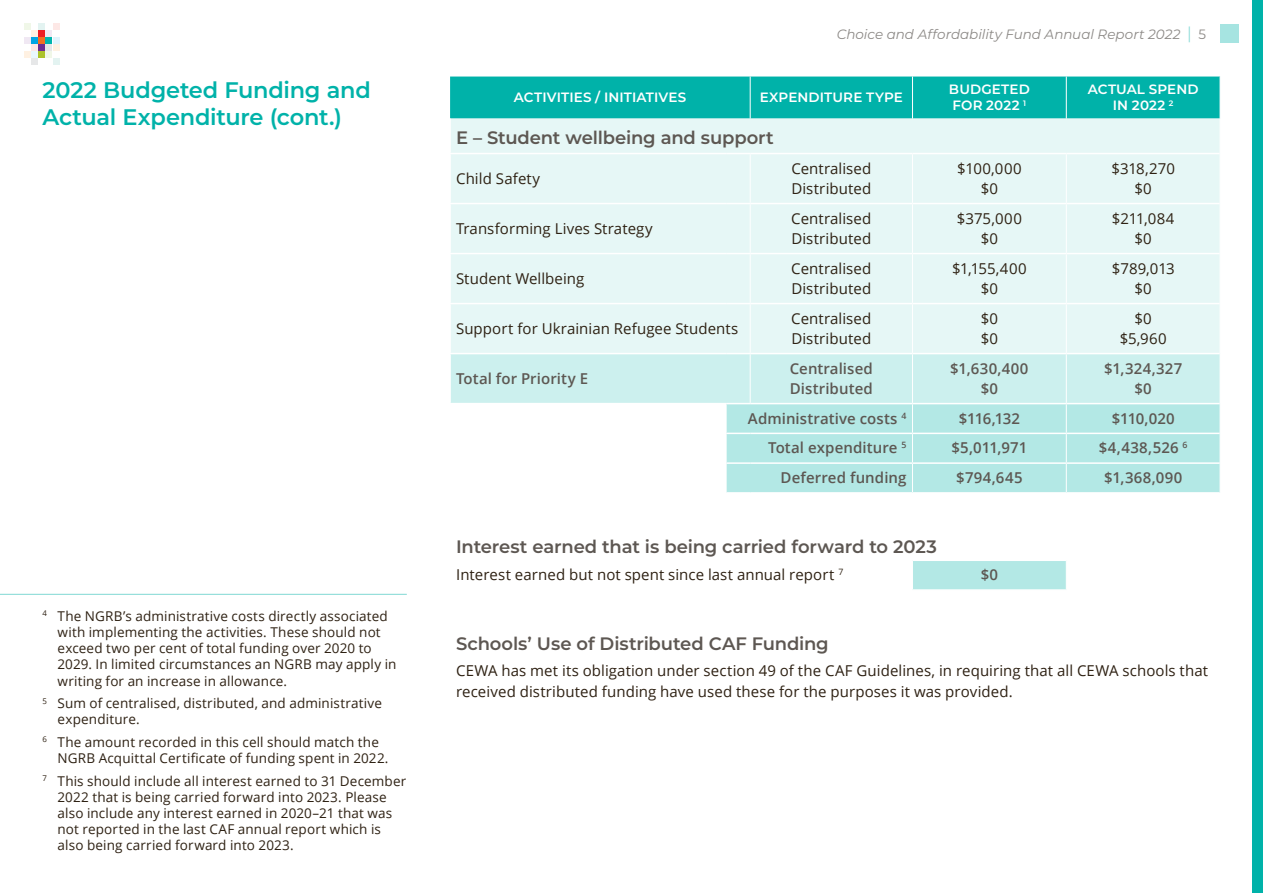
<style>
.page{position:relative;width:1263px;height:893px;background:#fff}
.page>*{position:absolute;margin:0;border:0;box-sizing:border-box;transform-origin:0 0}
.t1{font:600 22.5px/27px "Montserrat";letter-spacing:-.01em;color:#00b2a9}
.t2{font:600 18px "Montserrat";letter-spacing:-.01em;color:#5d5752}
.t3{font:15px/20.2px "Open Sans";letter-spacing:.005em;color:#2e2113;text-align:center}
.t4{font:600 15px/20.2px "Open Sans";letter-spacing:.01em;color:#5d5752;text-align:center}
.t5{font:13.5px/16.2px "Open Sans";letter-spacing:.01em;color:#2e2113}
.t6{font:600 13.5px/16.2px "Montserrat";letter-spacing:.01em;color:#fff}
.t7{font:italic 13.5px "Montserrat";color:#8c8986}
.s1{font-style:normal;font-size:16.8px;color:#80d8d4}
.s2{font-style:normal}
</style>
<div class="page">
<div style="left:1220px;top:24px;width:19px;height:19px;background:#a6e4e1"></div>
<div style="left:38px;top:44px;width:7px;height:7px;background:#6f2c91"></div>
<div style="left:38px;top:52px;width:7px;height:6px;background:#adc32b"></div>
<div style="left:38px;top:37px;width:7px;height:7px;background:#f36f21"></div>
<div style="left:38px;top:30px;width:7px;height:6px;background:#ed1d24"></div>
<div style="left:31px;top:37px;width:7px;height:7px;background:#00a5e4"></div>
<div style="left:46px;top:37px;width:6px;height:7px;background:#00b5ad"></div>
<div style="left:31px;top:44px;width:7px;height:7px;background:#fde8e6"></div>
<div style="left:46px;top:44px;width:6px;height:7px;background:#e6e7e8"></div>
<div style="left:31px;top:59px;width:7px;height:6px;background:#e6e7e8"></div>
<div style="left:38px;top:23px;width:7px;height:6px;background:#e3f3f1"></div>
<div style="left:31px;top:30px;width:7px;height:6px;background:#fff1e2"></div>
<div style="left:24px;top:37px;width:6px;height:7px;background:#f0e8f3"></div>
<svg style="left:24px;top:52px;width:6px;height:6px"></svg>
<div style="left:31px;top:52px;width:7px;height:6px;background:#e9f7fe"></div>
<svg style="left:24px;top:23px;width:6px;height:6px"></svg>
<div style="left:53px;top:44px;width:6px;height:7px;background:#fff1e2"></div>
<div style="left:53px;top:37px;width:6px;height:7px;background:#e1f4fd"></div>
<svg style="left:46px;top:52px;width:13px;height:13px"></svg>
<svg style="left:46px;top:23px;width:13px;height:13px"></svg>
<div style="left:450px;top:77px;width:770px;height:42px;background:#00b2a9"></div>
<div style="left:451px;top:119px;width:769px;height:234px;background:#e6f7f6"></div>
<div style="left:913px;top:561px;width:153px;height:28px;background:#b3e8e5"></div>
<hr style="left:449px;top:153px;width:277px;height:1px;background:#fff">
<svg style="left:726px;top:153px;width:24px;height:1px"></svg>
<hr style="left:750px;top:153px;width:162px;height:1px;background:#fff">
<hr style="left:912px;top:153px;width:154px;height:1px;background:#fff">
<hr style="left:1066px;top:153px;width:154px;height:1px;background:#fff">
<hr style="left:449px;top:203px;width:277px;height:1px;background:#fff">
<svg style="left:726px;top:203px;width:24px;height:1px"></svg>
<hr style="left:750px;top:203px;width:162px;height:1px;background:#fff">
<hr style="left:912px;top:203px;width:154px;height:1px;background:#fff">
<hr style="left:1066px;top:203px;width:154px;height:1px;background:#fff">
<hr style="left:449px;top:253px;width:277px;height:1px;background:#fff">
<svg style="left:726px;top:253px;width:24px;height:1px"></svg>
<hr style="left:750px;top:253px;width:162px;height:1px;background:#fff">
<hr style="left:912px;top:253px;width:154px;height:1px;background:#fff">
<hr style="left:1066px;top:253px;width:154px;height:1px;background:#fff">
<hr style="left:449px;top:303px;width:277px;height:1px;background:#fff">
<svg style="left:726px;top:303px;width:24px;height:1px"></svg>
<hr style="left:750px;top:303px;width:162px;height:1px;background:#fff">
<hr style="left:912px;top:303px;width:154px;height:1px;background:#fff">
<hr style="left:1066px;top:303px;width:154px;height:1px;background:#fff">
<hr style="left:750px;top:154px;width:1px;height:49px;background:#fff">
<hr style="left:912px;top:154px;width:1px;height:49px;background:#fff">
<hr style="left:1066px;top:154px;width:1px;height:49px;background:#fff">
<hr style="left:750px;top:204px;width:1px;height:49px;background:#fff">
<hr style="left:912px;top:204px;width:1px;height:49px;background:#fff">
<hr style="left:1066px;top:204px;width:1px;height:49px;background:#fff">
<hr style="left:750px;top:254px;width:1px;height:49px;background:#fff">
<hr style="left:912px;top:254px;width:1px;height:49px;background:#fff">
<hr style="left:1066px;top:254px;width:1px;height:49px;background:#fff">
<hr style="left:750px;top:304px;width:1px;height:49px;background:#fff">
<hr style="left:912px;top:304px;width:1px;height:49px;background:#fff">
<hr style="left:1066px;top:304px;width:1px;height:49px;background:#fff">
<svg style="left:450px;top:354px;width:770px;height:138px"></svg>
<hr style="left:750px;top:77px;width:1px;height:42px;background:#fff">
<hr style="left:912px;top:77px;width:1px;height:42px;background:#fff">
<hr style="left:1066px;top:77px;width:1px;height:42px;background:#fff">
<hr style="left:0;top:594px;width:407px;height:1px;background:#80d8d4">
<div style="left:1252px;top:0;width:11px;height:893px;background:#00b2a9"></div>
<h1 class="t1" style="left:43px;top:76px;width:330px">2022 Budgeted Funding and<br>Actual Expenditure (cont.)</h1>
<p class="t5" style="left:58px;top:607px;width:340px;text-indent:-15px"><sup>4</sup> The NGRB’s administrative costs directly associated with implementing the activities. These should not exceed two per cent of total funding over 2020 to 2029. In limited circumstances an NGRB may apply in writing for an increase in allowance.</p>
<p class="t5" style="left:58px;top:695px;width:326px;text-indent:-15px"><sup>5</sup> Sum of centralised, distributed, and administrative expenditure.</p>
<p class="t5" style="left:58px;top:733px;width:332px;text-indent:-15px"><sup>6</sup> The amount recorded in this cell should match the<br>NGRB Acquittal Certificate of funding spent in 2022.</p>
<p class="t5" style="left:58px;top:772px;width:350px;text-indent:-15px"><sup>7</sup> This should include all interest earned to 31 December 2022 that is being carried forward into 2023. Please also include any interest earned in 2020–21 that was not reported in the last CAF annual report which is also being carried forward into 2023.</p>
<p class="t7" style="left:837px;top:25px;width:371px">Choice and Affordability Fund Annual Report 2022 <span class="s1">|</span> <span class="s2">5</span></p>
<p class="t6" style="left:514px;top:88px;width:174px">ACTIVITIES / INITIATIVES</p>
<p class="t6" style="left:760px;top:88px;width:145px">EXPENDITURE TYPE</p>
<p class="t6" style="left:949px;top:80px;width:82px">BUDGETED<br>FOR 2022 <sup>1</sup></p>
<p class="t6" style="left:1088px;top:80px;width:112px;text-align:center">ACTUAL SPEND<br>IN 2022 <sup>2</sup></p>
<h2 class="t2" style="left:456px;top:125px;width:319px">E – Student wellbeing and support</h2>
<p class="t3" style="left:456px;top:168px;width:86px">Child Safety</p>
<p class="t3" style="left:791px;top:158px;width:82px;text-align:left">Centralised<br>Distributed</p>
<p class="t3" style="left:957px;top:158px;width:66px">$100,000 $0</p>
<p class="t3" style="left:1111px;top:158px;width:65px">$318,270 $0</p>
<p class="t3" style="left:456px;top:218px;width:198px">Transforming Lives Strategy</p>
<p class="t3" style="left:791px;top:208px;width:82px;text-align:left">Centralised<br>Distributed</p>
<p class="t3" style="left:957px;top:208px;width:67px">$375,000 $0</p>
<p class="t3" style="left:1112px;top:208px;width:64px">$211,084 $0</p>
<p class="t3" style="left:456px;top:268px;width:130px">Student Wellbeing</p>
<p class="t3" style="left:791px;top:258px;width:82px;text-align:left">Centralised<br>Distributed</p>
<p class="t3" style="left:952px;top:258px;width:76px">$1,155,400 $0</p>
<p class="t3" style="left:1112px;top:258px;width:64px">$789,013 $0</p>
<p class="t3" style="left:456px;top:318px;width:284px">Support for Ukrainian Refugee Students</p>
<p class="t3" style="left:791px;top:308px;width:82px;text-align:left">Centralised<br>Distributed</p>
<p class="t3" style="left:981px;top:308px;width:19px;text-align:left">$0 $0</p>
<p class="t3" style="left:1120px;top:308px;width:48px">$0 $5,960</p>
<p class="t4" style="left:456px;top:368px;width:134px">Total for Priority E</p>
<p class="t4" style="left:790px;top:358px;width:85px;text-align:left">Centralised<br>Distributed</p>
<p class="t4" style="left:950px;top:358px;width:80px">$1,630,400 $0</p>
<p class="t4" style="left:1104px;top:358px;width:80px">$1,324,327 $0</p>
<p class="t4" style="left:748px;top:408px;width:160px">Administrative costs <sup>4</sup></p>
<p class="t4" style="left:959px;top:408px;width:63px">$116,132</p>
<p class="t4" style="left:1112px;top:408px;width:64px">$110,020</p>
<p class="t4" style="left:768px;top:437px;width:140px">Total expenditure <sup>5</sup></p>
<p class="t4" style="left:951px;top:437px;width:77px">$5,011,971</p>
<p class="t4" style="left:1099px;top:437px;width:90px">$4,438,526 <sup>6</sup></p>
<p class="t4" style="left:780px;top:467px;width:127px">Deferred funding</p>
<p class="t4" style="left:956px;top:467px;width:68px">$794,645</p>
<p class="t4" style="left:1104px;top:467px;width:80px">$1,368,090</p>
<h2 class="t2" style="left:456px;top:534px;width:482px">Interest earned that is being carried forward to 2023</h2>
<p class="t3" style="left:456px;top:564px;width:389px">Interest earned but not spent since last annual report <sup>7</sup></p>
<p class="t4" style="left:981px;top:564px;width:19px">$0</p>
<h2 class="t2" style="left:456px;top:631px;width:374px">Schools’ Use of Distributed CAF Funding</h2>
<p class="t3" style="left:456px;top:660px;width:753px;text-align:left">CEWA has met its obligation under section 49 of the CAF Guidelines, in requiring that all CEWA schools that received distributed funding have used these for the purposes it was provided.</p>
</div>
